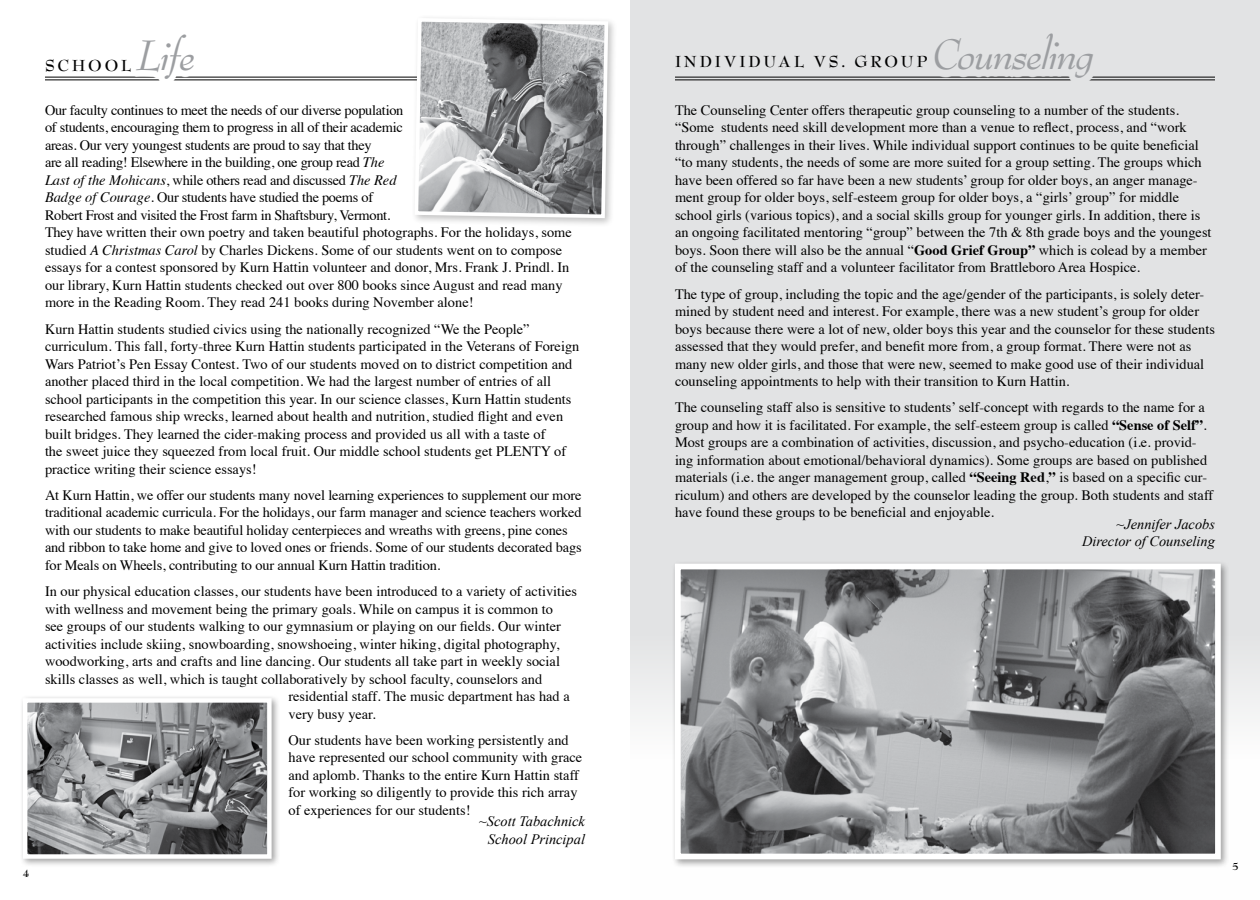
<style>
.page{position:relative;width:1260px;height:900px;background:#fff}
.page>*{position:absolute;margin:0;border:0;box-sizing:border-box;transform-origin:0 0}
.t1{font:italic 46.62px "Bernhard Modern Std";letter-spacing:-.03em;color:#9c9ea1}
.t2{font:700 17.5px "Bernhard Modern Std";letter-spacing:.16em;color:#000}
.t3{font:14.38px/17.5px "Times";color:#000}
.t4{font:14.38px/17.5px "Times";letter-spacing:-.02em;color:#000}
.t5{font:italic 14.38px/17.5px "Times New Roman";color:#000;text-align:right}
.t6{font:700 11.25px "Bernhard Modern Std";color:#000}
.s1{font-style:italic}
.s2{font-weight:700}
</style>
<div class="page">
<div style="left:630px;top:0;width:630px;height:900px;background:#e2e3e4"></div>
<hr style="left:45px;top:77px;width:540px;height:1px;background:#000">
<hr style="left:45px;top:80px;width:540px;height:1px;background:#000">
<hr style="left:675px;top:77px;width:540px;height:1px;background:#000">
<hr style="left:675px;top:80px;width:540px;height:1px;background:#000">
<div style="left:130px;top:28px;width:70px;height:57px;background:#fff"></div>
<div style="left:929px;top:28px;width:171px;height:57px;background:#e2e3e4"></div>
<div style="left:19px;top:694px;width:262px;height:174px;background:#000;opacity:.37"></div>
<img style="left:28px;top:703px;width:239px;height:151px">
<div style="left:23px;top:698px;width:249px;height:161px;border:4px solid #fff"></div>
<div style="left:411px;top:14px;width:206px;height:214px;background:#000;opacity:.24"></div>
<svg style="left:413px;top:16px;width:197px;height:204px;background:#a3a4a6"></svg>
<div style="left:671px;top:560px;width:559px;height:309px;background:#000;opacity:.37"></div>
<img style="left:682px;top:571px;width:532px;height:281px">
<div style="left:675px;top:564px;width:546px;height:295px;border:6px solid #fff"></div>
<p class="t6" style="left:23px;top:868px;width:8px">4</p>
<h1 class="t1" style="left:135px;top:32px;width:61px">Life</h1>
<p class="t2" style="left:45px;top:57px;width:88px">SCHOOL</p>
<p class="t4" style="left:45px;top:100px;width:528px">Our faculty continues to meet the needs of our diverse population<br>of students, encouraging them to progress in all of their academic<br>areas. Our very youngest students are proud to say that they<br>are all reading! Elsewhere in the building, one group read <span class="s1">The<br>Last of the Mohicans</span>, while others read and discussed <span class="s1">The Red<br>Badge of Courage</span>. Our students have studied the poems of<br>Robert Frost and visited the Frost farm in Shaftsbury, Vermont.<br>They have written their own poetry and taken beautiful photographs. For the holidays, some studied <span class="s1">A Christmas Carol</span> by Charles Dickens. Some of our students went on to compose essays for a contest sponsored by Kurn Hattin volunteer and donor, Mrs. Frank J. Prindl. In our library, Kurn Hattin students checked out over 800 books since August and read many more in the Reading Room. They read 241 books during November alone!</p>
<p class="t3" style="left:45px;top:319px;width:536px">Kurn Hattin students studied civics using the nationally recognized “We the People” curriculum. This fall, forty-three Kurn Hattin students participated in the Veterans of Foreign Wars Patriot’s Pen Essay Contest. Two of our students moved on to district competition and another placed third in the local competition. We had the largest number of entries of all school participants in the competition this year. In our science classes, Kurn Hattin students researched famous ship wrecks, learned about health and nutrition, studied flight and even built bridges. They learned the cider-making process and provided us all with a taste of<br>the sweet juice they squeezed from local fruit. Our middle school students get PLENTY of practice writing their science essays!</p>
<p class="t3" style="left:45px;top:485px;width:538px">At Kurn Hattin, we offer our students many novel learning experiences to supplement our more traditional academic curricula. For the holidays, our farm manager and science teachers worked with our students to make beautiful holiday centerpieces and wreaths with greens, pine cones and ribbon to take home and give to loved ones or friends. Some of our students decorated bags for Meals on Wheels, contributing to our annual Kurn Hattin tradition.</p>
<p class="t3" style="left:45px;top:581px;width:534px">In our physical education classes, our students have been introduced to a variety of activities</p>
<p class="t3" style="left:45px;top:599px;width:509px">with wellness and movement being the primary goals. While on campus it is common to</p>
<p class="t3" style="left:45px;top:616px;width:517px">see groups of our students walking to our gymnasium or playing on our fields. Our winter</p>
<p class="t3" style="left:45px;top:634px;width:516px">activities include skiing, snowboarding, snowshoeing, winter hiking, digital photography,</p>
<p class="t3" style="left:45px;top:651px;width:517px">woodworking, arts and crafts and line dancing. Our students all take part in weekly social</p>
<p class="t3" style="left:45px;top:669px;width:499px">skills classes as well, which is taught collaboratively by school faculty, counselors and</p>
<p class="t3" style="left:288px;top:686px;width:283px">residential staff. The music department has had a</p>
<p class="t3" style="left:288px;top:704px;width:89px">very busy year.</p>
<p class="t3" style="left:288px;top:730px;width:295px">Our students have been working persistently and have represented our school community with grace and aplomb. Thanks to the entire Kurn Hattin staff for working so diligently to provide this rich array of experiences for our students!</p>
<p class="t5" style="left:479px;top:812px;width:107px">~Scott Tabachnick<br>School Principal</p>
<h1 class="t1" style="left:931px;top:31px;width:164px">Counseling</h1>
<p class="t2" style="left:675px;top:52px;width:254px">INDIVIDUAL VS. GROUP</p>
<p class="t3" style="left:675px;top:100px;width:538px">The Counseling Center offers therapeutic group counseling to a number of the students. “Some students need skill development more than a venue to reflect, process, and “work through” challenges in their lives. While individual support continues to be quite beneficial “to many students, the needs of some are more suited for a group setting. The groups which have been offered so far have been a new students’ group for older boys, an anger manage&shy;ment group for older boys, self-esteem group for older boys, a “girls’ group” for middle school girls (various topics), and a social skills group for younger girls. In addition, there is an ongoing facilitated mentoring “group” between the 7th &amp; 8th grade boys and the youngest boys. Soon there will also be the annual “<span class="s2">Good Grief Group”</span> which is colead by a member of the counseling staff and a volunteer facilitator from Brattleboro Area Hospice.</p>
<p class="t3" style="left:675px;top:284px;width:542px">The type of group, including the topic and the age/gender of the participants, is solely deter&shy;mined by student need and interest. For example, there was a new student’s group for older boys because there were a lot of new, older boys this year and the counselor for these students assessed that they would prefer, and benefit more from, a group format. There were not as many new older girls, and those that were new, seemed to make good use of their individual counseling appointments to help with their transition to Kurn Hattin.</p>
<p class="t3" style="left:675px;top:398px;width:540px">The counseling staff also is sensitive to students’ self-concept with regards to the name for a group and how it is facilitated. For example, the self-esteem group is called <span class="s2">“Sense of Self”</span>.<br>Most groups are a combination of activities, discussion, and psycho-education (i.e. provid&shy;ing information about emotional/behavioral dynamics). Some groups are based on published materials (i.e. the anger management group, called <span class="s2">“Seeing Red</span>,<span class="s2">”</span> is based on a specific cur&shy;riculum) and others are developed by the counselor leading the group. Both students and staff have found these groups to be beneficial and enjoyable.</p>
<p class="t5" style="left:1082px;top:515px;width:134px">~Jennifer Jacobs<br>Director of Counseling</p>
<p class="t6" style="left:1232px;top:861px;width:8px">5</p>
</div>
